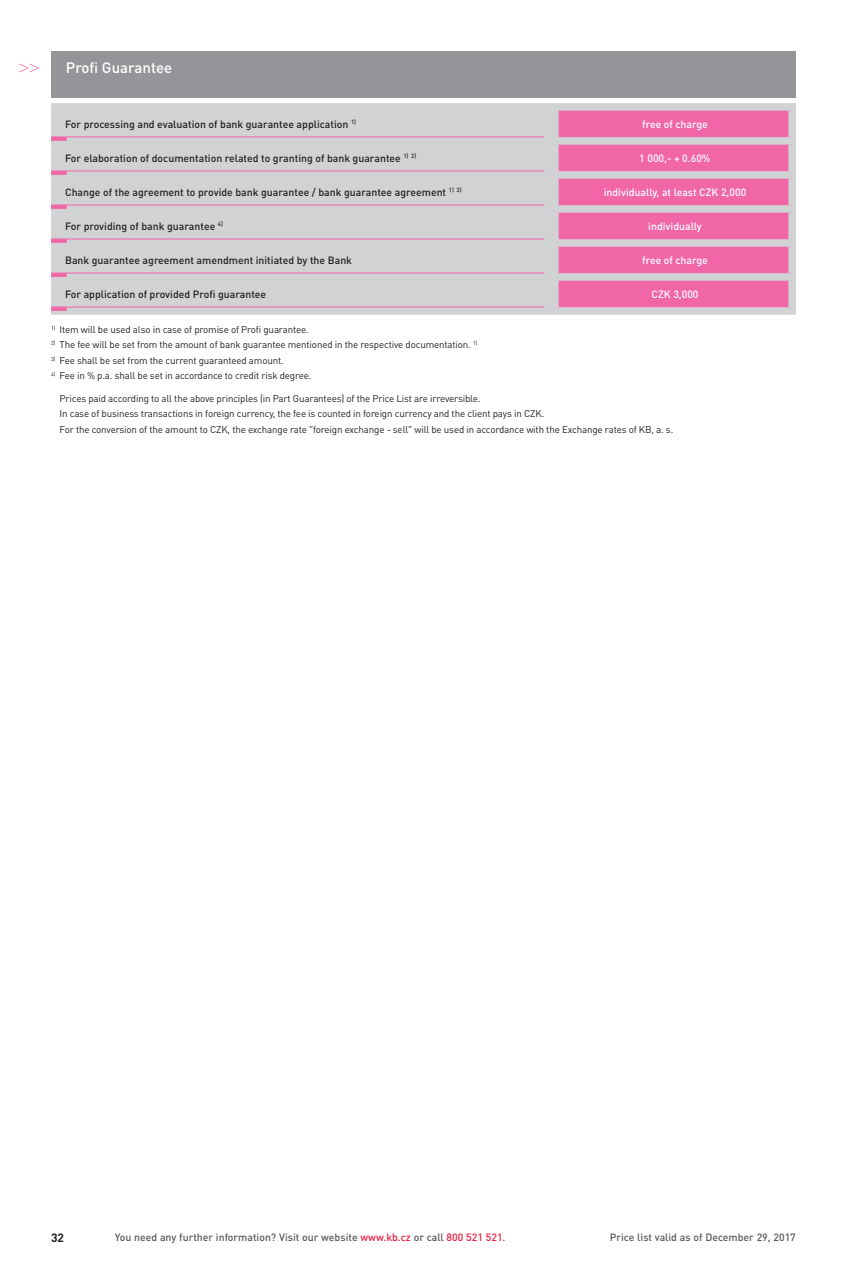
<style>
.page{position:relative;width:847px;height:1263px;background:#fff}
.page>*{position:absolute;margin:0;border:0;box-sizing:border-box;transform-origin:0 0}
.t1{font:18px "Times New Roman";color:#f166a7}
.t2{font:500 15px "DIN Pro";color:#fff}
.t3{font:700 12px "DIN Pro";color:#231f20}
.t4{font:500 10.5px "DIN Pro";color:#231f20}
.t5{font:500 10.5px "DIN Pro";color:#57585a}
.t6{font:500 10.5px "DIN Pro";color:#fff}
.t7{font:9.75px/15.5px "DIN Pro";letter-spacing:-.015em;color:#231f20}
.s1{color:#ed1a3a}
</style>
<div class="page">
<div style="left:51px;top:51px;width:744px;height:47px;background:#939598"></div>
<div style="left:59px;top:111px;width:498px;height:196px;background:#d1d2d4"></div>
<div style="left:558px;top:111px;width:230px;height:196px;background:#f166a7"></div>
<svg style="left:557px;top:111px;width:1px;height:26px"></svg>
<svg style="left:557px;top:145px;width:1px;height:26px"></svg>
<svg style="left:557px;top:179px;width:1px;height:26px"></svg>
<svg style="left:557px;top:213px;width:1px;height:26px"></svg>
<svg style="left:557px;top:247px;width:1px;height:26px"></svg>
<svg style="left:557px;top:281px;width:1px;height:26px"></svg>
<div style="left:51px;top:103px;width:506px;height:8px;background:#d1d2d4"></div>
<div style="left:51px;top:111px;width:8px;height:26px;background:#d1d2d4"></div>
<div style="left:557px;top:103px;width:238px;height:8px;background:#d1d2d4"></div>
<div style="left:788px;top:111px;width:7px;height:26px;background:#d1d2d4"></div>
<div style="left:51px;top:137px;width:506px;height:8px;background:#d1d2d4"></div>
<div style="left:51px;top:145px;width:8px;height:26px;background:#d1d2d4"></div>
<div style="left:557px;top:137px;width:238px;height:8px;background:#d1d2d4"></div>
<div style="left:788px;top:145px;width:7px;height:26px;background:#d1d2d4"></div>
<div style="left:51px;top:171px;width:506px;height:8px;background:#d1d2d4"></div>
<div style="left:51px;top:179px;width:8px;height:26px;background:#d1d2d4"></div>
<div style="left:557px;top:171px;width:238px;height:8px;background:#d1d2d4"></div>
<div style="left:788px;top:179px;width:7px;height:26px;background:#d1d2d4"></div>
<div style="left:51px;top:205px;width:506px;height:8px;background:#d1d2d4"></div>
<div style="left:51px;top:213px;width:8px;height:26px;background:#d1d2d4"></div>
<div style="left:557px;top:205px;width:238px;height:8px;background:#d1d2d4"></div>
<div style="left:788px;top:213px;width:7px;height:26px;background:#d1d2d4"></div>
<div style="left:51px;top:239px;width:506px;height:8px;background:#d1d2d4"></div>
<div style="left:51px;top:247px;width:8px;height:26px;background:#d1d2d4"></div>
<div style="left:557px;top:239px;width:238px;height:8px;background:#d1d2d4"></div>
<div style="left:788px;top:247px;width:7px;height:26px;background:#d1d2d4"></div>
<div style="left:51px;top:273px;width:506px;height:8px;background:#d1d2d4"></div>
<div style="left:51px;top:281px;width:8px;height:26px;background:#d1d2d4"></div>
<div style="left:557px;top:273px;width:238px;height:8px;background:#d1d2d4"></div>
<div style="left:788px;top:281px;width:7px;height:26px;background:#d1d2d4"></div>
<div style="left:51px;top:307px;width:506px;height:8px;background:#d1d2d4"></div>
<div style="left:557px;top:307px;width:238px;height:8px;background:#d1d2d4"></div>
<hr style="left:51px;top:136px;width:493px;height:1px;background:#f166a7">
<hr style="left:51px;top:137px;width:16px;height:4px;background:#f166a7">
<hr style="left:51px;top:170px;width:493px;height:1px;background:#f166a7">
<hr style="left:51px;top:171px;width:16px;height:4px;background:#f166a7">
<hr style="left:51px;top:204px;width:493px;height:1px;background:#f166a7">
<hr style="left:51px;top:205px;width:16px;height:4px;background:#ee6daa">
<hr style="left:51px;top:238px;width:493px;height:2px;background:#f166a7">
<hr style="left:51px;top:239px;width:16px;height:4px;background:#ee6eaa">
<hr style="left:51px;top:272px;width:493px;height:2px;background:#f166a7">
<hr style="left:51px;top:273px;width:16px;height:4px;background:#f166a7">
<hr style="left:51px;top:306px;width:493px;height:2px;background:#f166a7">
<hr style="left:51px;top:307px;width:16px;height:4px;background:#f166a7">
<h1 class="t1" style="left:19px;top:56px;width:22px">&gt;&gt;</h1>
<h2 class="t2" style="left:66px;top:57px;width:108px">Profi Guarantee</h2>
<p class="t4" style="left:65px;top:117px;width:292px">For processing and evaluation of bank guarantee application <sup>1)</sup></p>
<p class="t6" style="left:642px;top:117px;width:67px">free of charge</p>
<p class="t4" style="left:65px;top:151px;width:352px">For elaboration of documentation related to granting of bank guarantee <sup>1)</sup> <sup>2)</sup></p>
<p class="t6" style="left:639px;top:151px;width:73px">1 000,- + 0.60%</p>
<p class="t4" style="left:65px;top:185px;width:398px">Change of the agreement to provide bank guarantee / bank guarantee agreement <sup>1)</sup> <sup>3)</sup></p>
<p class="t6" style="left:603px;top:185px;width:144px">individually, at least CZK 2,000</p>
<p class="t4" style="left:65px;top:219px;width:159px">For providing of bank guarantee <sup>4)</sup></p>
<p class="t6" style="left:648px;top:219px;width:55px">individually</p>
<p class="t4" style="left:65px;top:253px;width:288px">Bank guarantee agreement amendment initiated by the Bank</p>
<p class="t6" style="left:642px;top:253px;width:67px">free of charge</p>
<p class="t4" style="left:65px;top:287px;width:202px">For application of provided Profi guarantee</p>
<p class="t6" style="left:651px;top:287px;width:49px">CZK 3,000</p>
<p class="t7" style="left:51px;top:321px;width:259px"><sup>1)</sup> Item will be used also in case of promise of Profi guarantee.</p>
<p class="t7" style="left:51px;top:337px;width:428px"><sup>2)</sup> The fee will be set from the amount of bank guarantee mentioned in the respective documentation. <sup>1)</sup></p>
<p class="t7" style="left:51px;top:352px;width:234px"><sup>3)</sup> Fee shall be set from the current guaranteed amount.</p>
<p class="t7" style="left:51px;top:368px;width:262px"><sup>4)</sup> Fee in % p.a. shall be set in accordance to credit risk degree.</p>
<p class="t7" style="left:60px;top:390px;width:615px">Prices paid according to all the above principles (in Part Guarantees) of the Price List are irreversible.<br>In case of business transactions in foreign currency, the fee is counted in foreign currency and the client pays in CZK.<br>For the conversion of the amount to CZK, the exchange rate "foreign exchange - sell" will be used in accordance with the Exchange rates of KB, a. s.</p>
<p class="t3" style="left:51px;top:1229px;width:15px">32</p>
<p class="t5" style="left:115px;top:1230px;width:392px">You need any further information? Visit our website <span class="s1">www.kb.cz</span> or call <span class="s1">800 521 521</span>.</p>
<p class="t5" style="left:609px;top:1230px;width:187px">Price list valid as of December 29, 2017</p>
</div>
